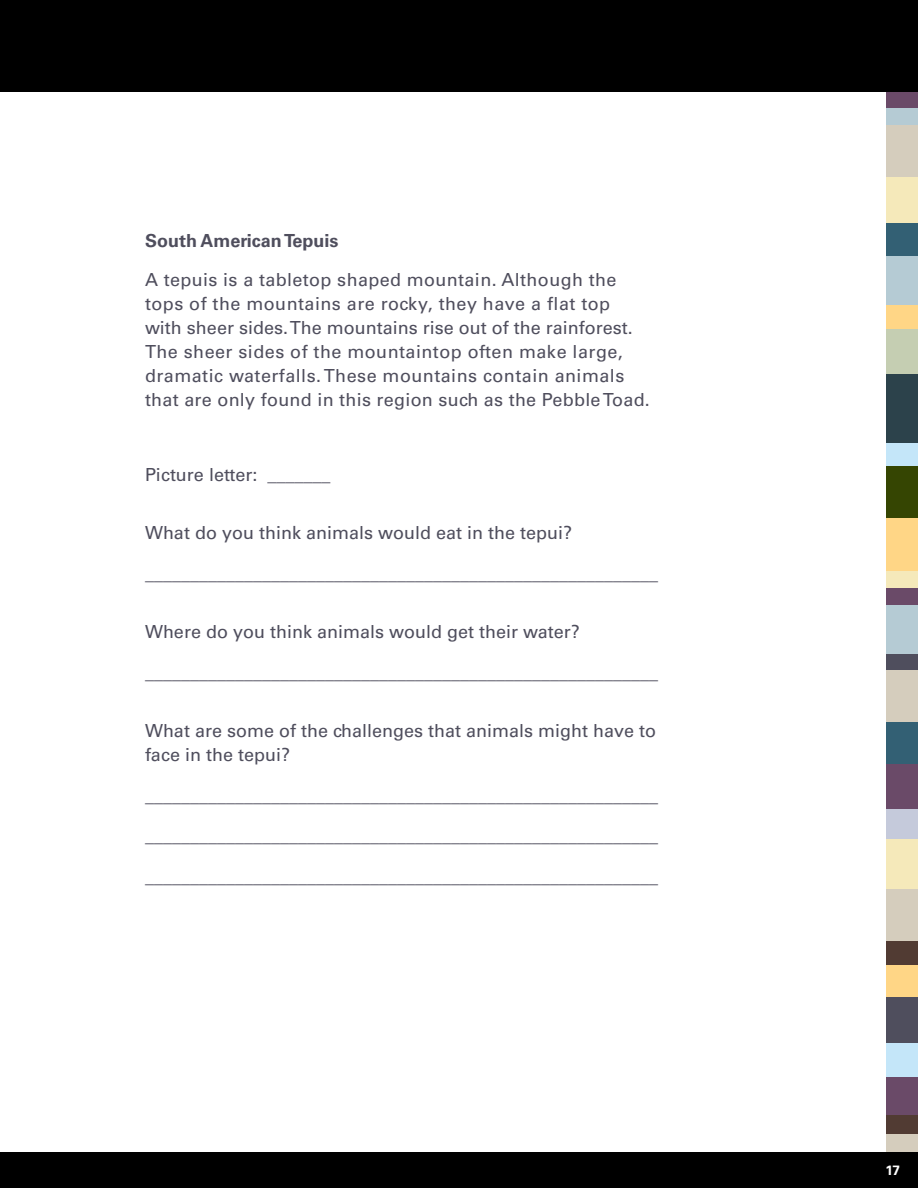
<style>
.page{position:relative;width:918px;height:1188px;background:#fff}
.page>*{position:absolute;margin:0;border:0;box-sizing:border-box;transform-origin:0 0}
.t1{font:18px/24px "Univers LT Std";letter-spacing:.015em;color:#4f4e5d}
.t2{font:700 18px "Univers LT Std";color:#4f4e5d}
.t3{font:700 13.5px "Univers LT Std";color:#fff}
</style>
<div class="page">
<div style="left:0;top:1152px;width:918px;height:36px;background:#000"></div>
<div style="left:886px;top:90px;width:32px;height:18px;background:#6a4a68"></div>
<div style="left:886px;top:108px;width:32px;height:17px;background:#b5cbd4"></div>
<div style="left:886px;top:125px;width:32px;height:53px;background:#d5cdbd"></div>
<div style="left:886px;top:178px;width:32px;height:49px;background:#f5e9ba"></div>
<div style="left:886px;top:223px;width:32px;height:34px;background:#336074"></div>
<div style="left:886px;top:256px;width:32px;height:50px;background:#b5cbd4"></div>
<div style="left:886px;top:306px;width:32px;height:23px;background:#ffd686"></div>
<div style="left:886px;top:443px;width:32px;height:23px;background:#c4e6f9"></div>
<div style="left:886px;top:329px;width:32px;height:45px;background:#c5ceb2"></div>
<div style="left:886px;top:374px;width:32px;height:69px;background:#2c424b"></div>
<div style="left:886px;top:466px;width:32px;height:52px;background:#354502"></div>
<div style="left:886px;top:518px;width:32px;height:53px;background:#ffd686"></div>
<div style="left:886px;top:588px;width:32px;height:17px;background:#6a4a68"></div>
<div style="left:886px;top:654px;width:32px;height:16px;background:#4f4e5d"></div>
<div style="left:886px;top:605px;width:32px;height:49px;background:#b5cbd4"></div>
<div style="left:886px;top:670px;width:32px;height:52px;background:#d5cdbd"></div>
<div style="left:886px;top:722px;width:32px;height:42px;background:#336074"></div>
<div style="left:886px;top:764px;width:32px;height:45px;background:#6a4a68"></div>
<div style="left:886px;top:997px;width:32px;height:46px;background:#4f4e5d"></div>
<div style="left:886px;top:965px;width:32px;height:32px;background:#ffd686"></div>
<div style="left:886px;top:940px;width:32px;height:25px;background:#513b33"></div>
<div style="left:886px;top:888px;width:32px;height:52px;background:#d5cdbd"></div>
<div style="left:886px;top:839px;width:32px;height:49px;background:#f5e9ba"></div>
<div style="left:886px;top:809px;width:32px;height:30px;background:#c5cadb"></div>
<div style="left:886px;top:1043px;width:32px;height:35px;background:#c4e6f9"></div>
<div style="left:886px;top:1077px;width:32px;height:39px;background:#6a4a68"></div>
<div style="left:886px;top:1115px;width:32px;height:19px;background:#513b33"></div>
<div style="left:886px;top:1134px;width:32px;height:18px;background:#d5cdbd"></div>
<div style="left:886px;top:571px;width:32px;height:17px;background:#f5e9ba"></div>
<div style="left:0;top:0;width:918px;height:92px;background:#000"></div>
<p class="t2" style="left:145px;top:230px;width:195px">South American Tepuis</p>
<p class="t1" style="left:145px;top:268px;width:506px">A tepuis is a tabletop shaped mountain. Although the tops of the mountains are rocky, they have a flat top with sheer sides. The mountains rise out of the rainforest.<br>The sheer sides of the mountaintop often make large, dramatic waterfalls. These mountains contain animals that are only found in this region such as the Pebble Toad.</p>
<p class="t1" style="left:145px;top:463px;width:187px">Picture letter: _______</p>
<p class="t1" style="left:145px;top:521px;width:429px">What do you think animals would eat in the tepui?</p>
<p class="t1" style="left:145px;top:562px;width:514px">_________________________________________________________</p>
<p class="t1" style="left:145px;top:620px;width:436px">Where do you think animals would get their water?</p>
<p class="t1" style="left:145px;top:661px;width:514px">_________________________________________________________</p>
<p class="t1" style="left:145px;top:719px;width:513px">What are some of the challenges that animals might have to face in the tepui?</p>
<p class="t1" style="left:145px;top:784px;width:514px">_________________________________________________________</p>
<p class="t1" style="left:145px;top:824px;width:514px">_________________________________________________________</p>
<p class="t1" style="left:145px;top:865px;width:514px">_________________________________________________________</p>
<p class="t3" style="left:885px;top:1163px;width:16px">17</p>
</div>
